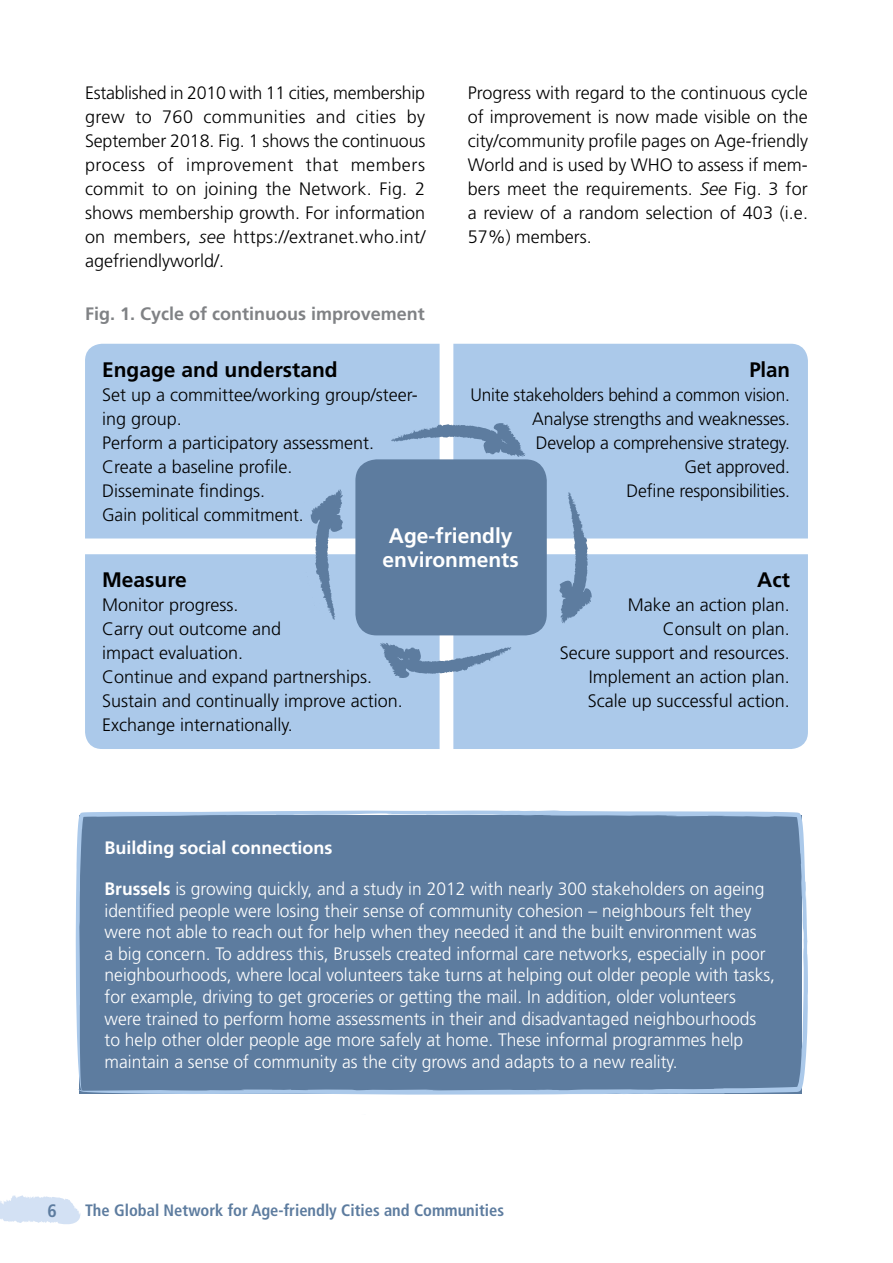
<style>
.page{position:relative;width:893px;height:1263px;background:#fff}
.page>*{position:absolute;margin:0;border:0;box-sizing:border-box;transform-origin:0 0}
.t1{font:700 21px "Frutiger LT Std";color:#000}
.t2{font:700 21px/24px "Frutiger LT Std";color:#fff}
.t3{font:300 18px/24px "Frutiger LT Std";color:#000;text-align:justify}
.t4{font:300 18px/21.6px "Frutiger LT Std";color:#fff}
.t5{font:300 18px/24px "Frutiger LT Std";color:#000;text-align:right;scale:.96 1}
.t6{font:700 18px "Frutiger LT Std";color:#808285}
.t7{font:700 18px "Frutiger LT Std";color:#fff}
.t8{font:700 condensed 18px "Frutiger LT Std";color:#5d7c9f}
.t9{font:700 condensed 16.5px "Frutiger LT Std";color:#5d7c9f}
.s1{font-style:italic}
.s2{font-weight:700}
</style>
<div class="page">
<svg style="left:0;top:1195px;width:81px;height:29px"></svg>
<div style="left:76px;top:810px;width:732px;height:285px;background:#5d7c9f"></div>
<div style="left:85px;top:344px;width:355px;height:194px;background:#abc9ea"></div>
<div style="left:85px;top:554px;width:355px;height:195px;background:#abc9ea"></div>
<div style="left:453px;top:344px;width:355px;height:194px;background:#abc9ea"></div>
<div style="left:453px;top:554px;width:355px;height:195px;background:#abc9ea"></div>
<div style="left:355px;top:459px;width:192px;height:176px;background:#5d7c9f;border-radius:21px"></div>
<svg style="left:304px;top:484px;width:39px;height:136px;background:#98b4d3"></svg>
<svg style="left:390px;top:422px;width:137px;height:36px;background:#95b1d1"></svg>
<svg style="left:555px;top:492px;width:37px;height:137px;background:#97b3d2"></svg>
<svg style="left:378px;top:642px;width:133px;height:37px;background:#95b1d1"></svg>
<p class="t3" style="left:85px;top:81px;width:342px">Established in 2010 with 11 cities, membership grew to 760 communities and cities by September 2018. Fig. 1 shows the continuous process of improvement that members commit to on joining the Network. Fig. 2 shows membership growth. For information on members, <span class="s1">see</span> https://extranet.who.int/ agefriendlyworld/.</p>
<p class="t3" style="left:468px;top:81px;width:342px">Progress with regard to the continuous cycle of improvement is now made visible on the city/community profile pages on Age-friendly World and is used by WHO to assess if mem&shy;bers meet the requirements. <span class="s1">See</span> Fig. 3 for a review of a random selection of 403 (i.e.<br>57%) members.</p>
<p class="t6" style="left:85px;top:303px;width:341px">Fig. 1. Cycle of continuous improvement</p>
<p class="t1" style="left:102px;top:357px;width:237px">Engage and understand</p>
<p class="t3" style="left:102px;top:383px;width:317px;text-align:left">Set up a committee/working group/steer&shy;ing group.<br>Perform a participatory assessment.<br>Create a baseline profile.<br>Disseminate findings.<br>Gain political commitment.</p>
<p class="t1" style="left:749px;top:357px;width:42px">Plan</p>
<p class="t5" style="left:470px;top:383px;width:334px">Unite stakeholders behind a common vision.<br>Analyse strengths and weaknesses.<br>Develop a comprehensive strategy.<br>Get approved.<br>Define responsibilities.</p>
<p class="t2" style="left:383px;top:524px;width:138px">Age-friendly environments</p>
<p class="t1" style="left:102px;top:567px;width:86px">Measure</p>
<p class="t3" style="left:102px;top:593px;width:302px;text-align:left">Monitor progress.<br>Carry out outcome and<br>impact evaluation.<br>Continue and expand partnerships.<br>Sustain and continually improve action.<br>Exchange internationally.</p>
<p class="t1" style="left:757px;top:567px;width:34px">Act</p>
<p class="t3" style="left:560px;top:593px;width:232px;text-align:right">Make an action plan.<br>Consult on plan.<br>Secure support and resources.<br>Implement an action plan.<br>Scale up successful action.</p>
<p class="t7" style="left:105px;top:837px;width:229px">Building social connections</p>
<p class="t4" style="left:105px;top:878px;width:672px"><span class="s2">Brussels</span> is growing quickly, and a study in 2012 with nearly 300 stakeholders on ageing identified people were losing their sense of community cohesion – neighbours felt they were not able to reach out for help when they needed it and the built environment was<br>a big concern. To address this, Brussels created informal care networks, especially in poor neighbourhoods, where local volunteers take turns at helping out older people with tasks, for example, driving to get groceries or getting the mail. In addition, older volunteers were trained to perform home assessments in their and disadvantaged neighbourhoods to help other older people age more safely at home. These informal programmes help maintain a sense of community as the city grows and adapts to a new reality.</p>
<p class="t8" style="left:48px;top:1200px;width:11px">6</p>
<p class="t9" style="left:85px;top:1200px;width:421px">The Global Network for Age-friendly Cities and Communities</p>
</div>
